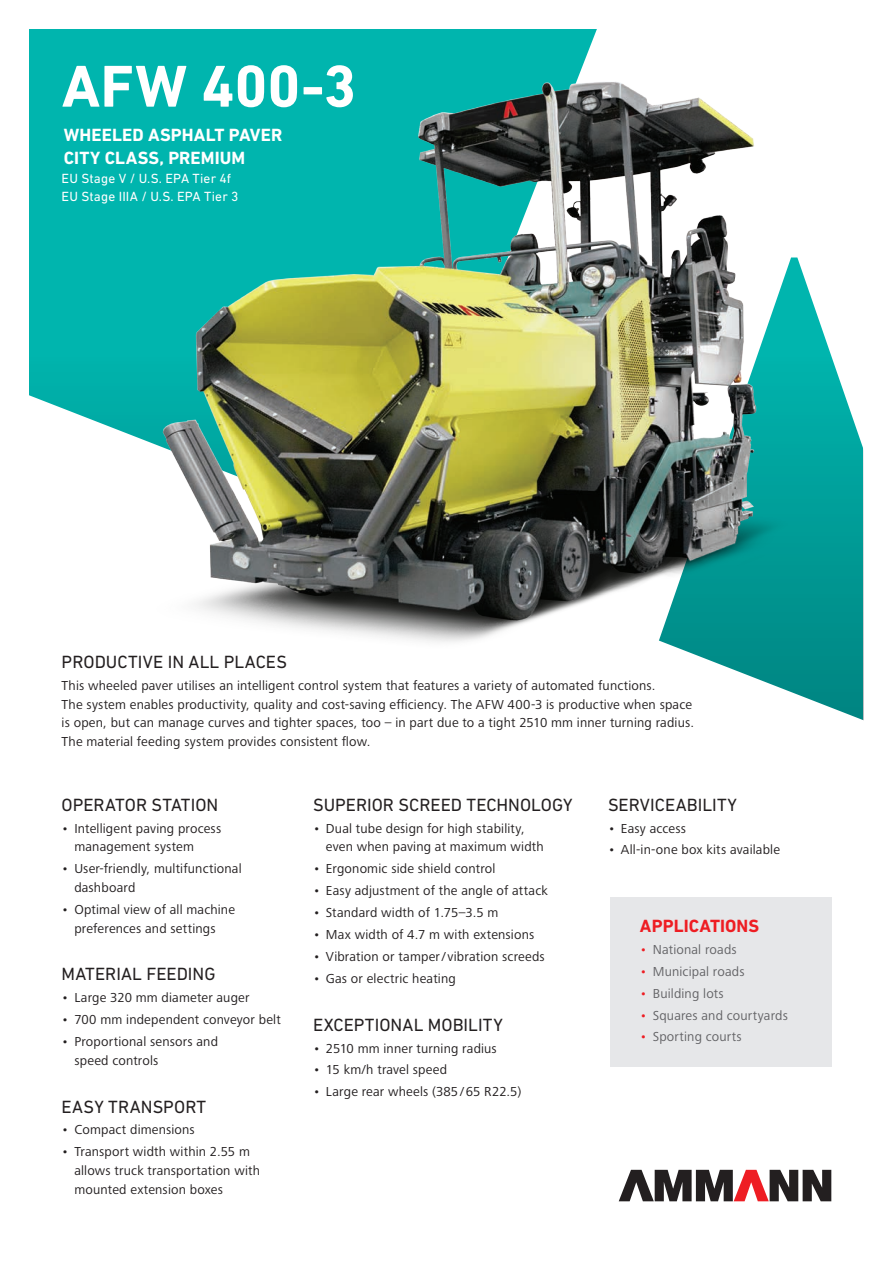
<style>
.page{position:relative;width:893px;height:1263px;background:#fff}
.page>*{position:absolute;margin:0;border:0;box-sizing:border-box;transform-origin:0 0}
.t1{font:700 60px "DIN Next LT Pro";color:#fff}
.t2{font:18px "DIN Next LT Pro";color:#231f20}
.t3{font:700 18px/22.5px "DIN Next LT Pro";letter-spacing:.005em;color:#fff}
.t4{font:700 18px "DIN Next LT Pro";letter-spacing:.005em;color:#ee1d23}
.t5{font:13.5px/18.8px "Frutiger Next LTW1 G";letter-spacing:.015em;color:#231f20}
.t6{font:13.5px "Frutiger Next LTW1 G";letter-spacing:.01em;color:#636366}
.t7{font:13.5px/18.8px "DIN Next LT Pro";letter-spacing:.01em;color:#fff}
.s1{color:#ee1d23}
</style>
<div class="page">
<svg style="left:619px;top:1170px;width:212px;height:31px"></svg>
<div style="left:610px;top:897px;width:221px;height:170px;background:#e6e7e9"></div>
<img style="left:35px;top:29px;width:829px;height:660px">
<h1 class="t1" style="left:62px;top:51px;width:296px">AFW 400-3</h1>
<h2 class="t3" style="left:64px;top:124px;width:220px">WHEELED ASPHALT PAVER<br>CITY CLASS, PREMIUM</h2>
<p class="t7" style="left:62px;top:169px;width:178px">EU Stage V / U.S. EPA Tier 4f<br>EU Stage IIIA / U.S. EPA Tier 3</p>
<h2 class="t2" style="left:62px;top:651px;width:227px">PRODUCTIVE IN ALL PLACES</h2>
<p class="t5" style="left:62px;top:676px;width:634px">This wheeled paver utilises an intelligent control system that features a variety of automated functions.<br>The system enables productivity, quality and cost-saving efficiency. The AFW 400-3 is productive when space is open, but can manage curves and tighter spaces, too – in part due to a tight 2510 mm inner turning radius.<br>The material feeding system provides consistent flow.</p>
<h2 class="t2" style="left:62px;top:794px;width:158px">OPERATOR STATION</h2>
<p class="t5" style="left:74px;top:819px;width:148px;text-indent:-13px">• Intelligent paving process management system</p>
<p class="t5" style="left:74px;top:860px;width:169px;text-indent:-13px">• User-friendly, multifunctional dashboard</p>
<p class="t5" style="left:62px;top:900px;width:175px;text-align:center">• Optimal view of all machine preferences and settings</p>
<h2 class="t2" style="left:62px;top:964px;width:155px">MATERIAL FEEDING</h2>
<p class="t5" style="left:62px;top:989px;width:189px">• Large 320 mm diameter auger</p>
<p class="t5" style="left:62px;top:1011px;width:221px">• 700 mm independent conveyor belt</p>
<p class="t5" style="left:74px;top:1033px;width:145px;text-indent:-13px">• Proportional sensors and speed controls</p>
<h2 class="t2" style="left:62px;top:1096px;width:146px">EASY TRANSPORT</h2>
<p class="t5" style="left:62px;top:1121px;width:135px">• Compact dimensions</p>
<p class="t5" style="left:74px;top:1143px;width:187px;text-indent:-13px">• Transport width within 2.55 m allows truck transportation with mounted extension boxes</p>
<h2 class="t2" style="left:313px;top:794px;width:261px">SUPERIOR SCREED TECHNOLOGY</h2>
<p class="t5" style="left:326px;top:819px;width:219px;text-indent:-13px">• Dual tube design for high stability, even when paving at maximum width</p>
<p class="t5" style="left:313px;top:860px;width:184px">• Ergonomic side shield control</p>
<p class="t5" style="left:313px;top:882px;width:236px">• Easy adjustment of the angle of attack</p>
<p class="t5" style="left:313px;top:904px;width:187px">• Standard width of 1.75–3.5 m</p>
<p class="t5" style="left:313px;top:926px;width:223px">• Max width of 4.7 m with extensions</p>
<p class="t5" style="left:313px;top:947px;width:233px">• Vibration or tamper/ vibration screeds</p>
<p class="t5" style="left:313px;top:969px;width:144px">• Gas or electric heating</p>
<h2 class="t2" style="left:313px;top:1014px;width:191px">EXCEPTIONAL MOBILITY</h2>
<p class="t5" style="left:313px;top:1039px;width:185px">• 2510 mm inner turning radius</p>
<p class="t5" style="left:313px;top:1061px;width:135px">• 15 km/h travel speed</p>
<p class="t5" style="left:313px;top:1083px;width:210px">• Large rear wheels (385/65 R22.5)</p>
<h2 class="t2" style="left:608px;top:794px;width:130px">SERVICEABILITY</h2>
<p class="t5" style="left:608px;top:819px;width:79px">• Easy access</p>
<p class="t5" style="left:608px;top:841px;width:173px">• All-in-one box kits available</p>
<h2 class="t4" style="left:640px;top:915px;width:121px">APPLICATIONS</h2>
<p class="t6" style="left:640px;top:941px;width:98px"><span class="s1">•</span> National roads</p>
<p class="t6" style="left:640px;top:963px;width:106px"><span class="s1">•</span> Municipal roads</p>
<p class="t6" style="left:640px;top:985px;width:85px"><span class="s1">•</span> Building lots</p>
<p class="t6" style="left:640px;top:1007px;width:149px"><span class="s1">•</span> Squares and courtyards</p>
<p class="t6" style="left:640px;top:1029px;width:103px"><span class="s1">•</span> Sporting courts</p>
</div>
